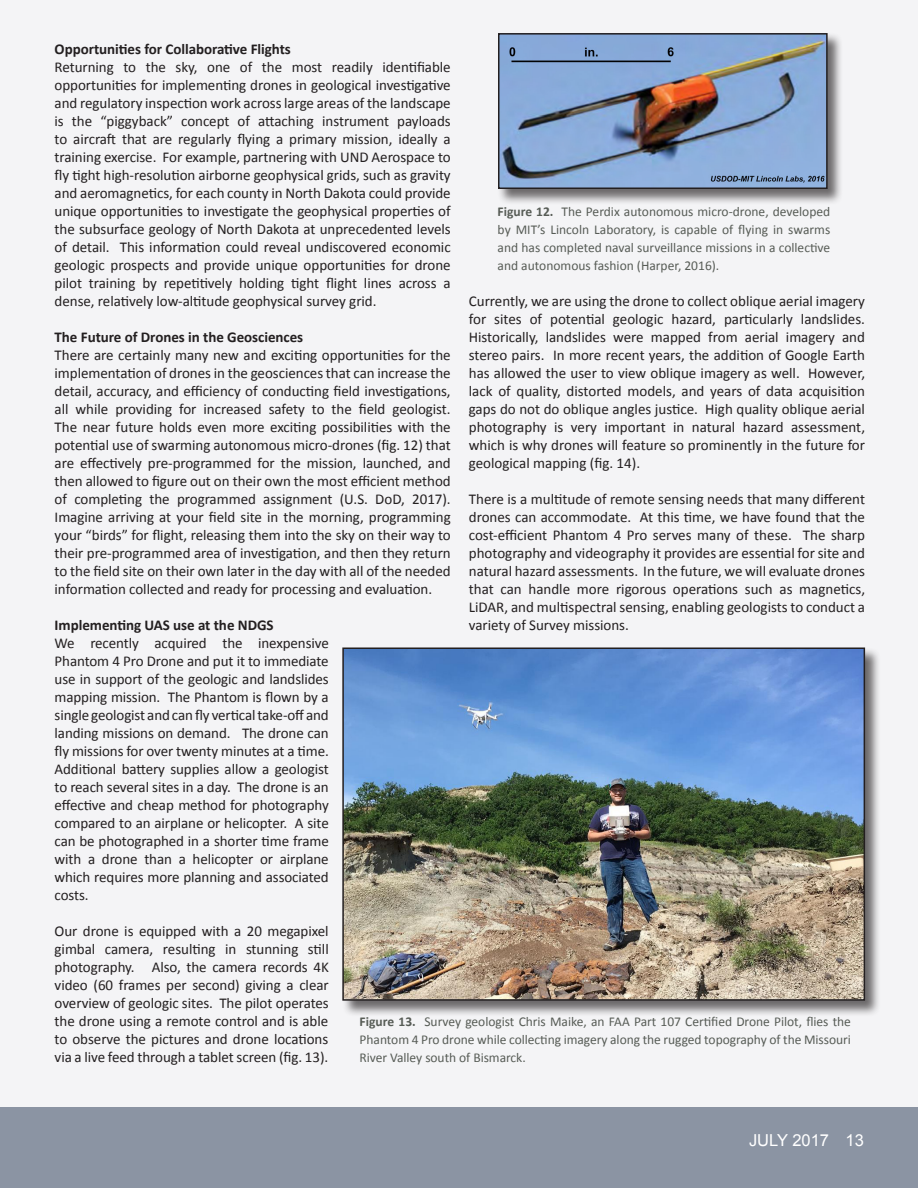
<style>
.page{position:relative;width:918px;height:1188px;background:#fff}
.page>*{position:absolute;margin:0;border:0;box-sizing:border-box;transform-origin:0 0}
.t1{font:16.5px "Arial";color:#fff}
.t2{font:15px/18px "Calibri";letter-spacing:-.005em;color:#231f20;text-align:justify}
.t3{font:700 15px "Calibri";letter-spacing:-.005em;color:#231f20}
.t4{font:13.5px/18px "Calibri";letter-spacing:-.005em;color:#575c56;text-align:justify}
.s1{font-weight:700}
</style>
<div class="page">
<div style="left:0;top:0;width:918px;height:1107px;background:#f4f4f6"></div>
<div style="left:0;top:1107px;width:918px;height:81px;background:#8b94a3"></div>
<div style="left:342px;top:647px;width:539px;height:369px;background:#231f20;opacity:.65"></div>
<img style="left:345px;top:651px;width:517px;height:347px">
<div style="left:342px;top:648px;width:523px;height:353px;border:2px solid #231f20"></div>
<div style="left:498px;top:33px;width:346px;height:172px;background:#231f20;opacity:.65"></div>
<img style="left:501px;top:36px;width:324px;height:150px">
<div style="left:498px;top:33px;width:330px;height:156px;border:2px solid #231f20"></div>
<p class="t3" style="left:55px;top:39px;width:238px">Opportunities for Collaborative Flights</p>
<p class="t2" style="left:55px;top:58px;width:398px">Returning to the sky, one of the most readily identifiable opportunities for implementing drones in geological investigative and regulatory inspection work across large areas of the landscape is the “piggyback” concept of attaching instrument payloads to aircraft that are regularly flying a primary mission, ideally a training exercise. For example, partnering with UND Aerospace to fly tight high-resolution airborne geophysical grids, such as gravity and aeromagnetics, for each county in North Dakota could provide unique opportunities to investigate the geophysical properties of the subsurface geology of North Dakota at unprecedented levels of detail. This information could reveal undiscovered economic geologic prospects and provide unique opportunities for drone pilot training by repetitively holding tight flight lines across a dense, relatively low-altitude geophysical survey grid.</p>
<p class="t3" style="left:55px;top:327px;width:250px">The Future of Drones in the Geosciences</p>
<p class="t2" style="left:55px;top:346px;width:398px">There are certainly many new and exciting opportunities for the implementation of drones in the geosciences that can increase the detail, accuracy, and efficiency of conducting field investigations, all while providing for increased safety to the field geologist.<br>The near future holds even more exciting possibilities with the potential use of swarming autonomous micro-drones (fig. 12) that are effectively pre-programmed for the mission, launched, and then allowed to figure out on their own the most efficient method of completing the programmed assignment (U.S. DoD, 2017).<br>Imagine arriving at your field site in the morning, programming your “birds” for flight, releasing them into the sky on their way to their pre-programmed area of investigation, and then they return to the field site on their own later in the day with all of the needed information collected and ready for processing and evaluation.</p>
<p class="t3" style="left:55px;top:615px;width:221px">Implementing UAS use at the NDGS</p>
<p class="t2" style="left:55px;top:634px;width:276px">We recently acquired the inexpensive Phantom 4 Pro Drone and put it to immediate use in support of the geologic and landslides mapping mission. The Phantom is flown by a single geologist and can fly vertical take-off and landing missions on demand. The drone can fly missions for over twenty minutes at a time.<br>Additional battery supplies allow a geologist to reach several sites in a day. The drone is an effective and cheap method for photography compared to an airplane or helicopter. A site can be photographed in a shorter time frame with a drone than a helicopter or airplane which requires more planning and associated costs.</p>
<p class="t2" style="left:55px;top:922px;width:276px">Our drone is equipped with a 20 megapixel gimbal camera, resulting in stunning still photography. Also, the camera records 4K video (60 frames per second) giving a clear overview of geologic sites. The pilot operates the drone using a remote control and is able to observe the pictures and drone locations via a live feed through a tablet screen (fig. 13).</p>
<p class="t4" style="left:498px;top:203px;width:334px"><span class="s1">Figure 12.</span> The Perdix autonomous micro-drone, developed by MIT’s Lincoln Laboratory, is capable of flying in swarms and has completed naval surveillance missions in a collective and autonomous fashion (Harper, 2016).</p>
<p class="t2" style="left:469px;top:292px;width:398px">Currently, we are using the drone to collect oblique aerial imagery for sites of potential geologic hazard, particularly landslides.<br>Historically, landslides were mapped from aerial imagery and stereo pairs. In more recent years, the addition of Google Earth has allowed the user to view oblique imagery as well. However, lack of quality, distorted models, and years of data acquisition gaps do not do oblique angles justice. High quality oblique aerial photography is very important in natural hazard assessment, which is why drones will feature so prominently in the future for geological mapping (fig. 14).</p>
<p class="t2" style="left:469px;top:490px;width:398px">There is a multitude of remote sensing needs that many different drones can accommodate. At this time, we have found that the cost-efficient Phantom 4 Pro serves many of these. The sharp photography and videography it provides are essential for site and natural hazard assessments. In the future, we will evaluate drones that can handle more rigorous operations such as magnetics, LiDAR, and multispectral sensing, enabling geologists to conduct a variety of Survey missions.</p>
<p class="t4" style="left:360px;top:1013px;width:493px"><span class="s1">Figure 13.</span> Survey geologist Chris Maike, an FAA Part 107 Certified Drone Pilot, flies the Phantom 4 Pro drone while collecting imagery along the rugged topography of the Missouri River Valley south of Bismarck.</p>
<p class="t1" style="left:749px;top:1130px;width:116px">JULY 2017 13</p>
</div>
